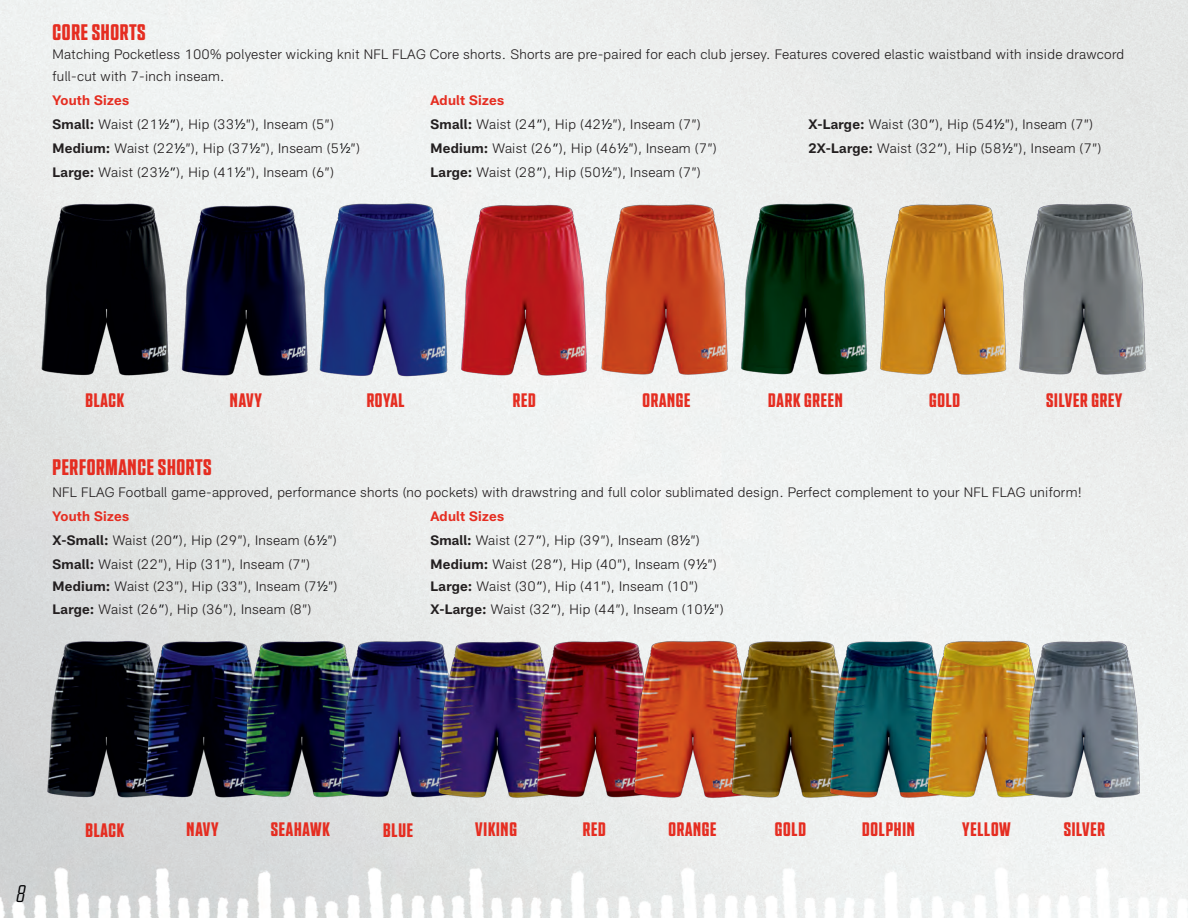
<style>
.page{position:relative;width:1188px;height:918px;background:#fff}
.page>*{position:absolute;margin:0;border:0;box-sizing:border-box;transform-origin:0 0}
.t1{font:italic 24px "NTF Grand Light";color:#000002;scale:1.05 1}
.t2{font:22.5px "NTF Grand Bold";letter-spacing:.03em;color:#e52d21}
.t3{font:19.5px "NTF Grand Bold";letter-spacing:.04em;color:#e52d21}
.t4{font:13.5px/21.6px "All Pro Sans Light";letter-spacing:.02em;color:#231f20}
.t5{font:13.5px "All Pro Sans Bold";letter-spacing:.02em;color:#e52d21}
.s1{font-family:"All Pro Sans Bold"}
.s2{font-family:"Avenir";color:#000002}
</style>
<div class="page">
<img style="left:14px;top:615px;width:108px;height:211px">
<img style="left:122px;top:613px;width:165px;height:213px">
<img style="left:0;top:190px;width:137px;height:218px">
<img style="left:924px;top:200px;width:88px;height:207px">
<img style="left:716px;top:190px;width:208px;height:217px">
<img style="left:137px;top:184px;width:179px;height:224px">
<img style="left:597px;top:200px;width:143px;height:207px">
<img style="left:409px;top:174px;width:188px;height:234px">
<img style="left:274px;top:190px;width:190px;height:218px">
<img style="left:1012px;top:173px;width:154px;height:234px">
<img style="left:220px;top:613px;width:172px;height:201px">
<img style="left:315px;top:615px;width:171px;height:199px">
<img style="left:413px;top:631px;width:76px;height:178px">
<img style="left:489px;top:613px;width:198px;height:201px">
<img style="left:586px;top:624px;width:123px;height:179px">
<img style="left:709px;top:615px;width:98px;height:194px">
<img style="left:807px;top:615px;width:189px;height:194px">
<img style="left:889px;top:624px;width:204px;height:202px">
<img style="left:1008px;top:613px;width:153px;height:196px">
<h2 class="t2" style="left:53px;top:19px;width:95px">CORE SHORTS</h2>
<p class="t4" style="left:53px;top:44px;width:1073px">Matching Pocketless 100% polyester wicking knit NFL FLAG Core shorts. Shorts are pre-paired for each club jersey. Features covered elastic waistband with inside drawcord full-cut with 7-inch inseam.</p>
<p class="t5" style="left:53px;top:92px;width:78px">Youth Sizes</p>
<p class="t5" style="left:431px;top:92px;width:75px">Adult Sizes</p>
<p class="t4" style="left:53px;top:114px;width:283px"><span class="s1">Small:</span> Waist (21<span class="s2">½”</span>), Hip (33<span class="s2">½</span>”), Inseam (5”)</p>
<p class="t4" style="left:431px;top:114px;width:272px"><span class="s1">Small:</span> Waist (24<span class="s2">”</span>), Hip (42<span class="s2">½</span>”), Inseam (7”)</p>
<p class="t4" style="left:809px;top:114px;width:286px"><span class="s1">X-Large:</span> Waist (30<span class="s2">”</span>), Hip (54<span class="s2">½</span>”), Inseam (7”)</p>
<p class="t4" style="left:53px;top:138px;width:309px"><span class="s1">Medium:</span> Waist (22<span class="s2">½</span>”), Hip (37<span class="s2">½</span>”), Inseam (5<span class="s2">½</span>”)</p>
<p class="t4" style="left:431px;top:138px;width:288px"><span class="s1">Medium:</span> Waist (26<span class="s2">”</span>), Hip (46<span class="s2">½</span>”), Inseam (7”)</p>
<p class="t4" style="left:809px;top:138px;width:294px"><span class="s1">2X-Large:</span> Waist (32<span class="s2">”</span>), Hip (58<span class="s2">½</span>”), Inseam (7”)</p>
<p class="t4" style="left:53px;top:162px;width:283px"><span class="s1">Large:</span> Waist (23<span class="s2">½”</span>), Hip (41<span class="s2">½</span>”), Inseam (6”)</p>
<p class="t4" style="left:431px;top:162px;width:272px"><span class="s1">Large:</span> Waist (28<span class="s2">”</span>), Hip (50<span class="s2">½</span>”), Inseam (7”)</p>
<h3 class="t3" style="left:85px;top:389px;width:40px">BLACK</h3>
<h3 class="t3" style="left:230px;top:389px;width:33px">NAVY</h3>
<h3 class="t3" style="left:367px;top:389px;width:39px">ROYAL</h3>
<h3 class="t3" style="left:513px;top:389px;width:24px">RED</h3>
<h3 class="t3" style="left:642px;top:389px;width:50px">ORANGE</h3>
<h3 class="t3" style="left:768px;top:389px;width:76px">DARK GREEN</h3>
<h3 class="t3" style="left:929px;top:388px;width:33px">GOLD</h3>
<h3 class="t3" style="left:1046px;top:388px;width:78px">SILVER GREY</h3>
<h2 class="t2" style="left:53px;top:454px;width:161px">PERFORMANCE SHORTS</h2>
<p class="t4" style="left:53px;top:482px;width:1031px">NFL FLAG Football game-approved, performance shorts (no pockets) with drawstring and full color sublimated design. Perfect complement to your NFL FLAG uniform!</p>
<p class="t5" style="left:53px;top:508px;width:78px">Youth Sizes</p>
<p class="t5" style="left:431px;top:508px;width:75px">Adult Sizes</p>
<p class="t4" style="left:53px;top:530px;width:286px"><span class="s1">X-Small:</span> Waist (20<span class="s2">”</span>), Hip (29”), Inseam (6<span class="s2">½</span>”)</p>
<p class="t4" style="left:431px;top:530px;width:271px"><span class="s1">Small:</span> Waist (27<span class="s2">”</span>), Hip (39”), Inseam (8<span class="s2">½</span>”)</p>
<p class="t4" style="left:53px;top:554px;width:259px"><span class="s1">Small:</span> Waist (22”), Hip (31”), Inseam (7”)</p>
<p class="t4" style="left:431px;top:554px;width:288px"><span class="s1">Medium:</span> Waist (28<span class="s2">”</span>), Hip (40”), Inseam (9<span class="s2">½</span>”)</p>
<p class="t4" style="left:53px;top:576px;width:286px"><span class="s1">Medium:</span> Waist (23”), Hip (33”), Inseam (7<span class="s2">½</span>”)</p>
<p class="t4" style="left:431px;top:576px;width:269px"><span class="s1">Large:</span> Waist (30<span class="s2">”</span>), Hip (41”), Inseam (10”)</p>
<p class="t4" style="left:53px;top:599px;width:260px"><span class="s1">Large:</span> Waist (26<span class="s2">”</span>), Hip (36”), Inseam (8”)</p>
<p class="t4" style="left:431px;top:599px;width:295px"><span class="s1">X-Large:</span> Waist (32<span class="s2">”</span>), Hip (44”), Inseam (10<span class="s2">½</span>”)</p>
<h1 class="t1" style="left:16px;top:880px;width:10px">8</h1>
<h3 class="t3" style="left:86px;top:818px;width:40px">BLACK</h3>
<h3 class="t3" style="left:187px;top:818px;width:33px">NAVY</h3>
<h3 class="t3" style="left:271px;top:818px;width:60px">SEAHAWK</h3>
<h3 class="t3" style="left:383px;top:818px;width:31px">BLUE</h3>
<h3 class="t3" style="left:475px;top:818px;width:43px">VIKING</h3>
<h3 class="t3" style="left:583px;top:818px;width:24px">RED</h3>
<h3 class="t3" style="left:775px;top:818px;width:33px">GOLD</h3>
<h3 class="t3" style="left:1064px;top:818px;width:43px">SILVER</h3>
<h3 class="t3" style="left:668px;top:818px;width:50px">ORANGE</h3>
<h3 class="t3" style="left:862px;top:818px;width:54px">DOLPHIN</h3>
<h3 class="t3" style="left:962px;top:818px;width:50px">YELLOW</h3>
</div>
